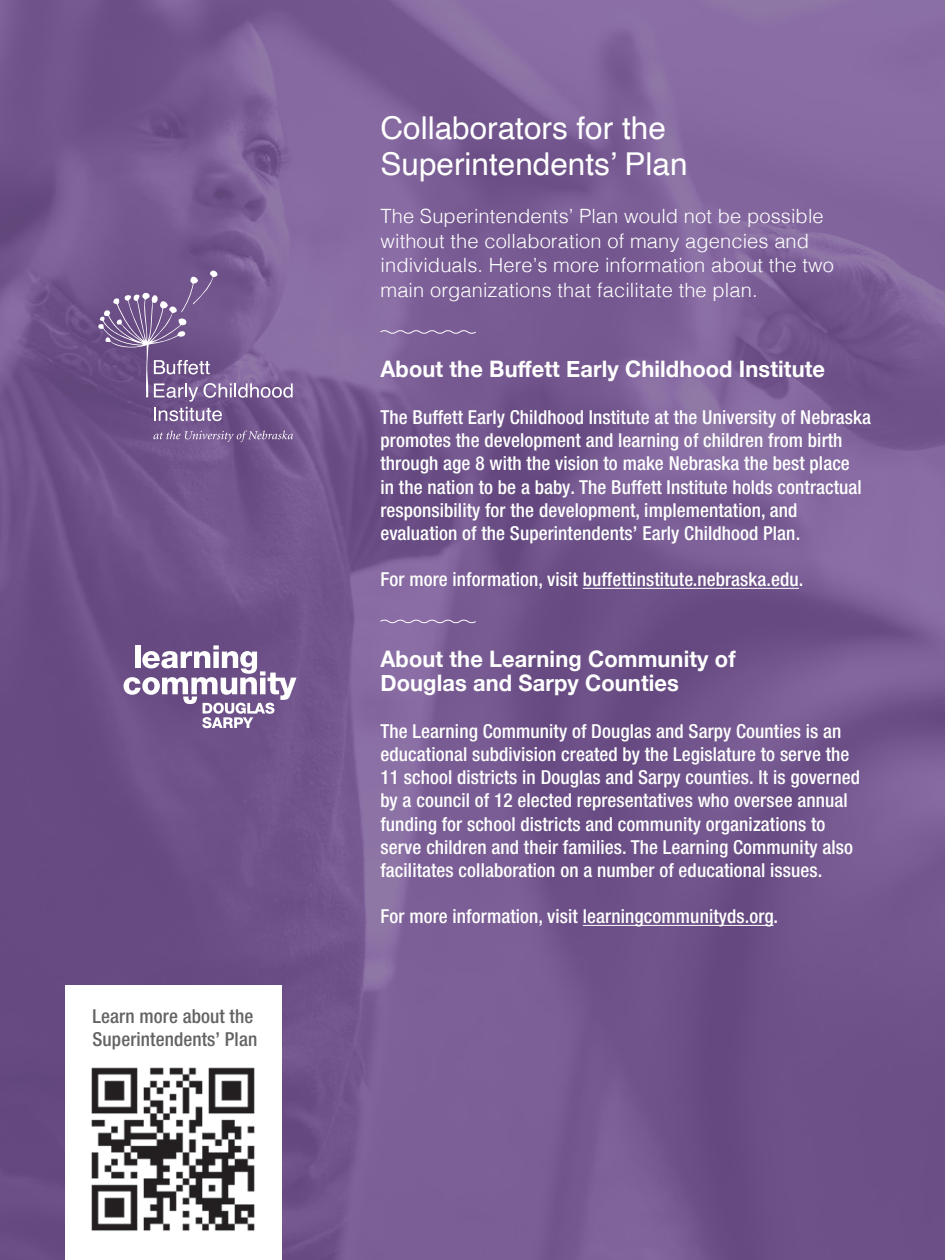
<style>
.page{position:relative;width:945px;height:1260px;background:#fff}
.page>*{position:absolute;margin:0;border:0;box-sizing:border-box;transform-origin:0 0}
.t1{font:31.5px/36.8px "Helvetica";color:#fff}
.t2{font:700 22.75px/24.5px "Helvetica Neue";letter-spacing:.005em;color:#fff;scale:.96 1}
.t3{font:300 19.6px/24.5px "Helvetica";letter-spacing:.005em;color:#fff}
.t4{font:500 condensed 19.25px/23.1px "Helvetica Neue LT Pro";letter-spacing:.005em;color:#fff}
.t5{font:500 condensed 19.25px/23.1px "Helvetica Neue LT Pro";letter-spacing:.005em;color:#636366}
</style>
<div class="page">
<img style="left:0;top:0;width:945px;height:1260px">
<svg style="left:124px;top:645px;width:173px;height:83px"></svg>
<svg style="left:379px;top:329px;width:98px;height:6px"></svg>
<hr style="left:583px;top:588px;width:216px;height:1px;background:#fff">
<svg style="left:379px;top:618px;width:98px;height:6px"></svg>
<hr style="left:583px;top:925px;width:191px;height:1px;background:#fff">
<svg style="left:98px;top:271px;width:195px;height:150px;background:#7d6395"></svg>
<svg style="left:153px;top:431px;width:140px;height:11px;background:#87709e"></svg>
<div style="left:66px;top:985px;width:216px;height:275px;background:#fff"></div>
<img style="left:91px;top:1067px;width:164px;height:164px">
<p class="t5" style="left:93px;top:1004px;width:166px">Learn more about the<br>Superintendents’ Plan</p>
<h1 class="t1" style="left:381px;top:110px;width:309px">Collaborators for the<br>Superintendents’ Plan</h1>
<p class="t3" style="left:381px;top:203px;width:455px">The Superintendents’ Plan would not be possible without the collaboration of many agencies and individuals. Here’s more information about the two main organizations that facilitate the plan.</p>
<p class="t2" style="left:381px;top:358px;width:465px">About the Buffett Early Childhood Institute</p>
<p class="t4" style="left:381px;top:406px;width:492px">The Buffett Early Childhood Institute at the University of Nebraska promotes the development and learning of children from birth through age 8 with the vision to make Nebraska the best place<br>in the nation to be a baby. The Buffett Institute holds contractual responsibility for the development, implementation, and evaluation of the Superintendents’ Early Childhood Plan.</p>
<p class="t4" style="left:381px;top:568px;width:425px">For more information, visit buffettinstitute.nebraska.edu.</p>
<p class="t2" style="left:381px;top:647px;width:371px">About the Learning Community of<br>Douglas and Sarpy Counties</p>
<p class="t4" style="left:381px;top:720px;width:481px">The Learning Community of Douglas and Sarpy Counties is an educational subdivision created by the Legislature to serve the 11 school districts in Douglas and Sarpy counties. It is governed by a council of 12 elected representatives who oversee annual funding for school districts and community organizations to serve children and their families. The Learning Community also facilitates collaboration on a number of educational issues.</p>
<p class="t4" style="left:381px;top:905px;width:399px">For more information, visit learningcommunityds.org.</p>
</div>
